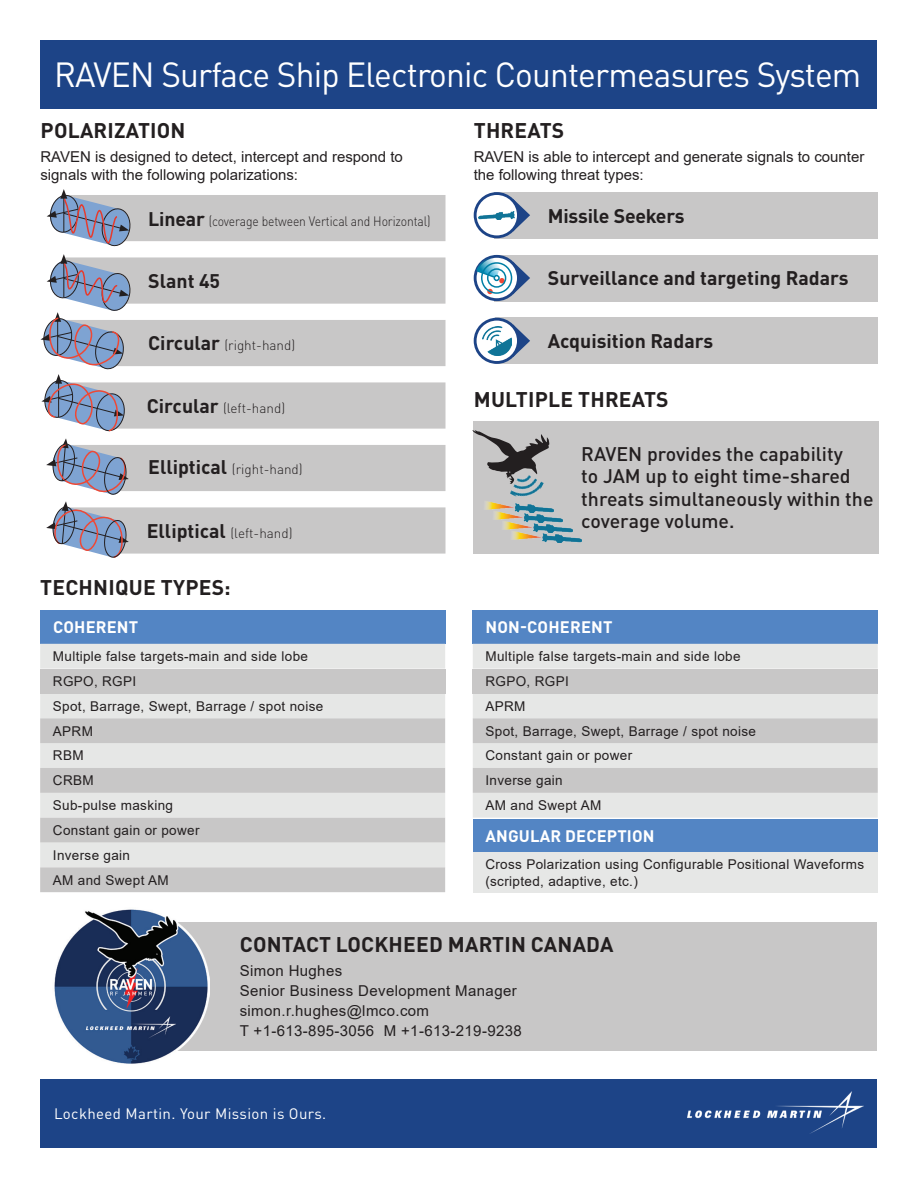
<style>
.page{position:relative;width:918px;height:1188px;background:#fff}
.page>*{position:absolute;margin:0;border:0;box-sizing:border-box;transform-origin:0 0}
.t1{font:34.5px "DINOT";letter-spacing:-.025em;color:#fff}
.t2{font:700 21px "DINOT";letter-spacing:.01em;color:#231f20}
.t3{font:500 19.5px/22.5px "DINOT";color:#231f20}
.t4{font:700 19.5px "DINOT";color:#231f20}
.t5{font:700 16.5px "DINOT";letter-spacing:.01em;color:#fff}
.t6{font:15px/18px "Arial";color:#231f20}
.t7{font:15px/20.1px "Arial";letter-spacing:.025em;color:#231f20}
.t8{font:15px "DINOT";letter-spacing:.025em;color:#fff}
.t9{font:13.5px/24.9px "Arial";letter-spacing:.025em;color:#231f20}
.t10{font:300 13.5px "DINOT";letter-spacing:-.01em;color:#231f20}
.t11{font:300 13.5px "DINOT";letter-spacing:-.01em;color:#231f20;scale:.9 1}
.s1{font-weight:700;font-size:19.5px}
</style>
<div class="page">
<div style="left:40px;top:40px;width:838px;height:69px;background:#1d4487"></div>
<div style="left:40px;top:1079px;width:838px;height:69px;background:#1d4487"></div>
<img style="left:688px;top:1091px;width:176px;height:43px">
<div style="left:144px;top:922px;width:733px;height:129px;background:#c8c7c7"></div>
<div style="left:473px;top:421px;width:405px;height:133px;background:#c8c7c7"></div>
<div style="left:494px;top:192px;width:384px;height:46px;background:#c8c7c7"></div>
<div style="left:494px;top:255px;width:384px;height:46px;background:#c8c7c7"></div>
<div style="left:495px;top:318px;width:383px;height:46px;background:#c8c7c7"></div>
<svg style="left:46px;top:438px;width:400px;height:120px"></svg>
<svg style="left:40px;top:189px;width:406px;height:243px"></svg>
<svg style="left:513px;top:202px;width:17px;height:30px"></svg>
<svg style="left:474px;top:192px;width:46px;height:46px"></svg>
<div style="left:477px;top:195px;width:40px;height:40px;background:#fff;border-radius:50%"></div>
<svg style="left:513px;top:261px;width:17px;height:34px"></svg>
<svg style="left:474px;top:255px;width:46px;height:46px"></svg>
<svg style="left:477px;top:258px;width:40px;height:40px"></svg>
<svg style="left:513px;top:324px;width:17px;height:31px"></svg>
<svg style="left:474px;top:318px;width:46px;height:46px"></svg>
<div style="left:477px;top:321px;width:40px;height:40px;background:#fff;border-radius:50%"></div>
<img style="left:479px;top:211px;width:36px;height:8px">
<img style="left:483px;top:326px;width:28px;height:29px">
<svg style="left:487px;top:289px;width:6px;height:5px"></svg>
<div style="left:481px;top:262px;width:31px;height:32px;border:2px solid #007fa5;border-radius:50%"></div>
<div style="left:487px;top:268px;width:19px;height:20px;border:2px solid #007fa5;border-radius:50%"></div>
<svg style="left:476px;top:254px;width:29px;height:29px"></svg>
<div style="left:473px;top:610px;width:405px;height:34px;background:#5385c4"></div>
<div style="left:473px;top:644px;width:405px;height:174px;background:#e6e7e6"></div>
<div style="left:473px;top:669px;width:405px;height:24px;background:#c8c7c7"></div>
<svg style="left:473px;top:718px;width:405px;height:75px;background:#d2d1d1"></svg>
<div style="left:473px;top:819px;width:405px;height:33px;background:#5385c4"></div>
<div style="left:473px;top:852px;width:405px;height:41px;background:#e6e7e6"></div>
<div style="left:40px;top:610px;width:405px;height:34px;background:#5385c4"></div>
<div style="left:40px;top:644px;width:405px;height:74px;background:#e6e7e6"></div>
<div style="left:40px;top:669px;width:405px;height:24px;background:#c8c7c7"></div>
<svg style="left:40px;top:718px;width:405px;height:174px;background:#d5d4d4"></svg>
<img style="left:510px;top:484px;width:33px;height:13px">
<svg style="left:472px;top:430px;width:77px;height:54px"></svg>
<img style="left:485px;top:501px;width:69px;height:9px">
<img style="left:494px;top:510px;width:69px;height:11px">
<img style="left:503px;top:521px;width:69px;height:10px">
<img style="left:512px;top:531px;width:69px;height:12px">
<img style="left:54px;top:909px;width:155px;height:155px">
<h1 class="t1" style="left:54px;top:49px;width:809px">RAVEN Surface Ship Electronic Countermeasures System</h1>
<h2 class="t2" style="left:41px;top:114px;width:147px">POLARIZATION</h2>
<p class="t6" style="left:40px;top:148px;width:364px">RAVEN is designed to detect, intercept and respond to signals with the following polarizations:</p>
<h2 class="t2" style="left:474px;top:114px;width:92px">THREATS</h2>
<p class="t6" style="left:474px;top:148px;width:392px">RAVEN is able to intercept and generate signals to counter the following threat types:</p>
<p class="t11" style="left:148px;top:210px;width:315px"><span class="s1">Linear</span> (coverage between Vertical and Horizontal)</p>
<h3 class="t4" style="left:548px;top:201px;width:138px">Missile Seekers</h3>
<h3 class="t4" style="left:148px;top:266px;width:74px">Slant 45</h3>
<h3 class="t4" style="left:548px;top:263px;width:302px">Surveillance and targeting Radars</h3>
<p class="t10" style="left:148px;top:335px;width:149px"><span class="s1">Circular</span> (right-hand)</p>
<h3 class="t4" style="left:548px;top:325px;width:167px">Acquisition Radars</h3>
<p class="t10" style="left:147px;top:398px;width:140px"><span class="s1">Circular</span> (left-hand)</p>
<p class="t10" style="left:148px;top:459px;width:156px"><span class="s1">Elliptical</span> (right-hand)</p>
<p class="t10" style="left:147px;top:523px;width:147px"><span class="s1">Elliptical</span> (left-hand)</p>
<h2 class="t2" style="left:40px;top:571px;width:192px">TECHNIQUE TYPES:</h2>
<p class="t5" style="left:53px;top:614px;width:87px">COHERENT</p>
<p class="t9" style="left:53px;top:644px;width:272px">Multiple false targets-main and side lobe<br>RGPO, RGPI<br>Spot, Barrage, Swept, Barrage / spot noise<br>APRM<br>RBM<br>CRBM<br>Sub-pulse masking<br>Constant gain or power<br>Inverse gain<br>AM and Swept AM</p>
<h2 class="t2" style="left:474px;top:383px;width:196px">MULTIPLE THREATS</h2>
<h3 class="t3" style="left:581px;top:441px;width:294px">RAVEN provides the capability<br>to JAM up to eight time-shared threats simultaneously within the coverage volume.</h3>
<p class="t5" style="left:486px;top:614px;width:128px">NON-COHERENT</p>
<p class="t9" style="left:486px;top:644px;width:272px">Multiple false targets-main and side lobe<br>RGPO, RGPI<br>APRM<br>Spot, Barrage, Swept, Barrage / spot noise<br>Constant gain or power<br>Inverse gain<br>AM and Swept AM</p>
<p class="t5" style="left:485px;top:823px;width:171px">ANGULAR DECEPTION</p>
<p class="t9" style="left:485px;top:857px;width:380px;line-height:16.2px">Cross Polarization using Configurable Positional Waveforms (scripted, adaptive, etc.)</p>
<h2 class="t2" style="left:240px;top:928px;width:375px">CONTACT LOCKHEED MARTIN CANADA</h2>
<p class="t7" style="left:240px;top:960px;width:284px">Simon Hughes<br>Senior Business Development Manager simon.r.hughes@lmco.com<br>T +1-613-895-3056 M +1-613-219-9238</p>
<p class="t8" style="left:54px;top:1102px;width:274px">Lockheed Martin. Your Mission is Ours.</p>
</div>
